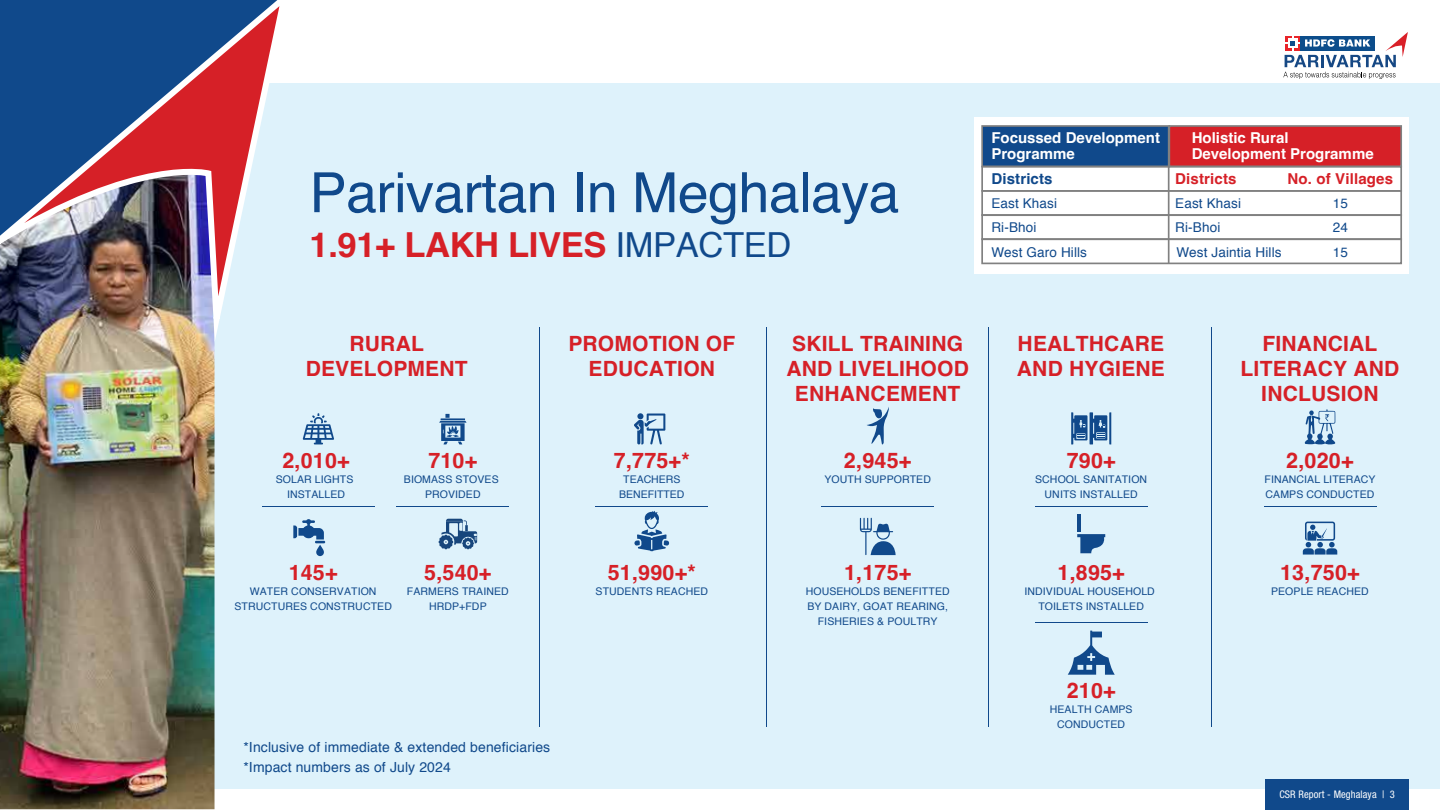
<style>
.page{position:relative;width:1440px;height:810px;background:#fff}
.page>*{position:absolute;margin:0;border:0;box-sizing:border-box;transform-origin:0 0}
.t1{font:55.5px "Helvetica";letter-spacing:-.01em;color:#10498b}
.t2{font:700 34.5px "Helvetica";letter-spacing:-.01em;color:#d62027}
.t3{font:700 21.52px "Helvetica";letter-spacing:.01em;color:#d62027}
.t4{font:700 21.45px "Helvetica";letter-spacing:.01em;color:#d62027}
.t5{font:700 21px/24.9px "Helvetica";letter-spacing:.01em;color:#d62027;text-align:center}
.t6{font:700 15px/15.8px "Helvetica";color:#fff}
.t7{font:700 15px "Helvetica";letter-spacing:.01em;color:#d62027}
.t8{font:700 15px "Helvetica";letter-spacing:.01em;color:#10498b}
.t9{font:13.95px/20px "Helvetica";letter-spacing:.01em;color:#10498b}
.t10{font:13.5px/24.4px "Helvetica";letter-spacing:.01em;color:#10498b}
.t11{font:10.5px/15px "Helvetica";letter-spacing:.01em;color:#10498b;text-align:center}
.t12{font:condensed 10.5px "Helvetica Neue LT Std";letter-spacing:.01em;color:#fff}
.s1{font-weight:400;color:#10498b}
.s2{font-size:21.52px}
</style>
<div class="page">
<div style="left:7px;top:83px;width:1433px;height:706px;background:#def2fb"></div>
<hr style="left:539px;top:328px;width:1px;height:399px;background:#10498b">
<hr style="left:766px;top:328px;width:1px;height:399px;background:#10498b">
<hr style="left:596px;top:506px;width:112px;height:1px;background:#10498b">
<hr style="left:822px;top:506px;width:112px;height:1px;background:#10498b">
<hr style="left:1264px;top:506px;width:112px;height:1px;background:#10498b">
<svg style="left:1304px;top:409px;width:32px;height:36px"></svg>
<svg style="left:1303px;top:522px;width:34px;height:33px"></svg>
<hr style="left:397px;top:506px;width:112px;height:1px;background:#10498b">
<img style="left:0;top:326px;width:218px;height:483px">
<img style="left:0;top:0;width:280px;height:326px">
<hr style="left:262px;top:506px;width:113px;height:1px;background:#10498b">
<svg style="left:303px;top:413px;width:31px;height:31px"></svg>
<svg style="left:439px;top:414px;width:27px;height:30px"></svg>
<svg style="left:439px;top:519px;width:38px;height:30px"></svg>
<svg style="left:634px;top:414px;width:31px;height:31px"></svg>
<div style="left:1266px;top:779px;width:143px;height:31px;background:#10498b"></div>
<hr style="left:1035px;top:506px;width:113px;height:1px;background:#10498b">
<hr style="left:1035px;top:622px;width:113px;height:1px;background:#10498b">
<svg style="left:1071px;top:412px;width:40px;height:32px"></svg>
<hr style="left:1077px;top:514px;width:3px;height:18px;background:#10498b">
<svg style="left:1077px;top:534px;width:29px;height:19px"></svg>
<svg style="left:867px;top:407px;width:22px;height:38px"></svg>
<svg style="left:293px;top:519px;width:32px;height:37px"></svg>
<svg style="left:860px;top:518px;width:36px;height:37px"></svg>
<svg style="left:1068px;top:631px;width:47px;height:44px"></svg>
<hr style="left:988px;top:328px;width:1px;height:399px;background:#10498b">
<svg style="left:634px;top:511px;width:35px;height:41px"></svg>
<svg style="left:1283px;top:32px;width:125px;height:47px"></svg>
<hr style="left:1211px;top:328px;width:1px;height:399px;background:#10498b">
<div style="left:974px;top:117px;width:435px;height:156px;background:#fff"></div>
<div style="left:981px;top:125px;width:189px;height:42px;background:#10498b;border:2px solid #818181"></div>
<div style="left:1169px;top:125px;width:233px;height:42px;background:#d62027;border:2px solid #818181"></div>
<div style="left:981px;top:166px;width:421px;height:26px;border:2px solid #818181"></div>
<div style="left:981px;top:214px;width:421px;height:26px;border:2px solid #818181"></div>
<div style="left:981px;top:238px;width:421px;height:26px;border:2px solid #818181"></div>
<hr style="left:1168px;top:126px;width:2px;height:137px;background:#818181">
<h1 class="t1" style="left:310px;top:150px;width:591px">Parivartan In Meghalaya</h1>
<h2 class="t2" style="left:310px;top:224px;width:483px">1.91+ LAKH LIVES <span class="s1">IMPACTED</span></h2>
<h3 class="t6" style="left:1192px;top:132px;width:184px">Holistic Rural<br>Development Programme</h3>
<h3 class="t7" style="left:1288px;top:169px;width:107px">No. of Villages</h3>
<h3 class="t6" style="left:991px;top:132px;width:170px">Focussed Development<br>Programme</h3>
<h3 class="t8" style="left:991px;top:170px;width:63px">Districts</h3>
<h3 class="t7" style="left:1175px;top:169px;width:63px">Districts</h3>
<p class="t10" style="left:1175px;top:191px;width:67px">East Khasi</p>
<p class="t10" style="left:1333px;top:191px;width:17px">15</p>
<p class="t10" style="left:1175px;top:216px;width:47px">Ri-Bhoi</p>
<p class="t10" style="left:1333px;top:216px;width:17px">24<br>15</p>
<p class="t10" style="left:991px;top:191px;width:67px">East Khasi</p>
<p class="t10" style="left:991px;top:216px;width:97px">Ri-Bhoi<br>West Garo Hills</p>
<p class="t10" style="left:1176px;top:240px;width:107px">West Jaintia Hills</p>
<h3 class="t5" style="left:306px;top:334px;width:164px">RURAL<br>DEVELOPMENT</h3>
<h3 class="t4" style="left:282px;top:447px;width:69px">2,010<span class="s2">+</span></h3>
<p class="t11" style="left:276px;top:472px;width:79px">SOLAR LIGHTS<br>INSTALLED</p>
<h3 class="t4" style="left:428px;top:447px;width:50px">710+</h3>
<p class="t11" style="left:404px;top:472px;width:96px">BIOMASS STOVES<br>PROVIDED</p>
<h3 class="t4" style="left:289px;top:559px;width:50px">145+</h3>
<p class="t11" style="left:234px;top:584px;width:159px">WATER CONSERVATION<br>STRUCTURES CONSTRUCTED</p>
<h3 class="t4" style="left:424px;top:559px;width:69px">5,540+</h3>
<p class="t11" style="left:407px;top:584px;width:103px">FARMERS TRAINED<br>HRDP+FDP</p>
<h3 class="t5" style="left:568px;top:334px;width:168px">PROMOTION OF<br>EDUCATION</h3>
<h3 class="t4" style="left:614px;top:447px;width:77px">7,775<span class="s2">+*</span></h3>
<p class="t11" style="left:619px;top:472px;width:67px">TEACHERS<br>BENEFITTED</p>
<h3 class="t4" style="left:608px;top:559px;width:90px">51,990<span class="s2">+*</span></h3>
<p class="t11" style="left:596px;top:584px;width:114px">STUDENTS REACHED</p>
<h3 class="t9" style="left:243px;top:738px;width:308px">*Inclusive of immediate &amp; extended beneficiaries *Impact numbers as of July 2024</h3>
<h3 class="t5" style="left:786px;top:334px;width:184px">SKILL TRAINING<br>AND LIVELIHOOD<br>ENHANCEMENT</h3>
<h3 class="t3" style="left:844px;top:447px;width:69px">2,945+</h3>
<p class="t11" style="left:824px;top:472px;width:108px">YOUTH SUPPORTED</p>
<h3 class="t4" style="left:844px;top:559px;width:69px">1,175+</h3>
<p class="t11" style="left:806px;top:584px;width:145px">HOUSEHOLDS BENEFITTED<br>BY DAIRY, GOAT REARING,<br>FISHERIES &amp; POULTRY</p>
<h3 class="t5" style="left:1017px;top:334px;width:150px;text-align:left">HEALTHCARE<br>AND HYGIENE</h3>
<h3 class="t4" style="left:1067px;top:447px;width:50px">790+</h3>
<p class="t11" style="left:1035px;top:472px;width:114px">SCHOOL SANITATION<br>UNITS INSTALLED</p>
<h3 class="t4" style="left:1058px;top:559px;width:69px">1,895+</h3>
<p class="t11" style="left:1024px;top:584px;width:132px">INDIVIDUAL HOUSEHOLD<br>TOILETS INSTALLED</p>
<h3 class="t4" style="left:1067px;top:678px;width:50px">210+</h3>
<p class="t11" style="left:1050px;top:702px;width:84px">HEALTH CAMPS<br>CONDUCTED</p>
<h3 class="t5" style="left:1241px;top:334px;width:160px">FINANCIAL<br>LITERACY AND<br>INCLUSION</h3>
<h3 class="t3" style="left:1286px;top:447px;width:69px">2,020+</h3>
<p class="t11" style="left:1265px;top:472px;width:112px;text-align:left">FINANCIAL LITERACY<br>CAMPS CONDUCTED</p>
<h3 class="t3" style="left:1280px;top:559px;width:81px">13,750+</h3>
<p class="t11" style="left:1271px;top:584px;width:99px">PEOPLE REACHED</p>
<p class="t12" style="left:1279px;top:788px;width:117px">CSR Report - Meghalaya | 3</p>
</div>
